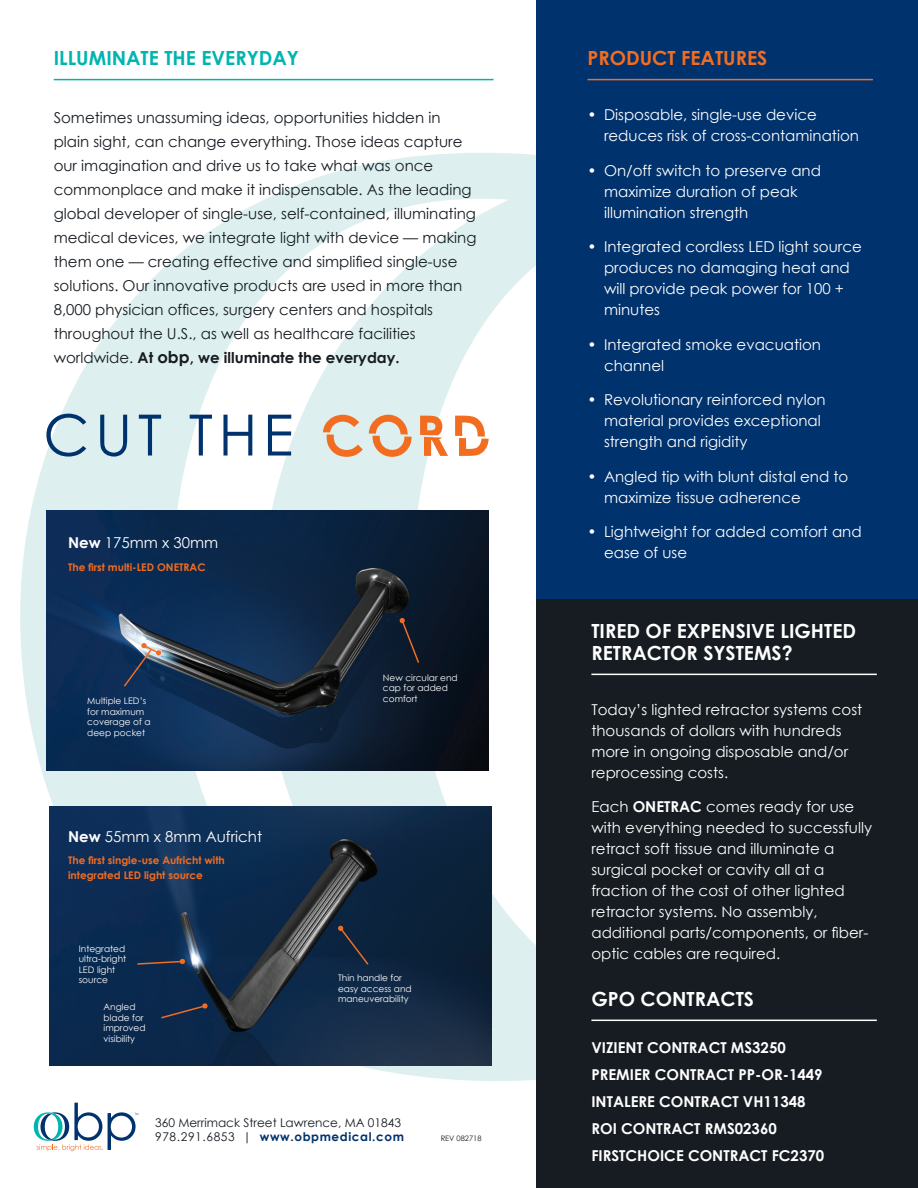
<style>
.page{position:relative;width:918px;height:1188px;background:#fff}
.page>*{position:absolute;margin:0;border:0;box-sizing:border-box;transform-origin:0 0}
.t1{font:700 19.5px/22.5px "Century Gothic";color:#fff}
.t2{font:700 19.5px "Century Gothic";color:#00b5af}
.t3{font:700 19.5px "Century Gothic";color:#f36d21}
.List{font:15px/21px "Century Gothic";color:#fff}
.t4{font:15px/24px "Century Gothic";color:#161c22}
.t5{font:700 15px "Century Gothic";color:#fff}
.t6{font:12px "Century Gothic";color:#161c22}
.t7{font:700 12px "Century Gothic";letter-spacing:.05em;color:#00326d}
.List-2{font:700 10.5px/15px "Century Gothic";color:#f36c21}
.List-3{font:9px/10.5px "Century Gothic";color:#fff}
.t8{font:7.5px "Century Gothic";color:#161c22}
.s1{font-weight:700}
.s2{font-weight:700;font-size:16.5px}
.s3{font-weight:400;color:#161c22}
</style>
<div class="page">
<svg style="left:20px;top:150px;width:517px;height:657px"></svg>
<svg style="left:259px;top:152px;width:278px;height:932px"></svg>
<div style="left:537px;top:594px;width:381px;height:594px;background:#161c22"></div>
<hr style="left:54px;top:79px;width:440px;height:1px;background:#00b5af">
<div style="left:537px;top:0;width:381px;height:598px;background:#00326d"></div>
<hr style="left:588px;top:79px;width:285px;height:1px;background:#f36d21">
<hr style="left:591px;top:674px;width:286px;height:1px;background:#fff">
<svg style="left:323px;top:415px;width:40px;height:42px;background:#e4c2a7"></svg>
<svg style="left:369px;top:415px;width:43px;height:42px;background:#e5bb9c"></svg>
<svg style="left:455px;top:416px;width:34px;height:40px"></svg>
<svg style="left:420px;top:416px;width:28px;height:40px"></svg>
<svg style="left:46px;top:414px;width:245px;height:43px"></svg>
<hr style="left:591px;top:1020px;width:286px;height:1px;background:#fff">
<svg style="left:34px;top:1103px;width:104px;height:48px"></svg>
<img style="left:46px;top:511px;width:443px;height:259px">
<img style="left:49px;top:807px;width:443px;height:259px">
<svg style="left:399px;top:618px;width:21px;height:47px"></svg>
<svg style="left:122px;top:643px;width:39px;height:45px;background:#3d4f6a"></svg>
<svg style="left:338px;top:925px;width:32px;height:41px"></svg>
<svg style="left:136px;top:959px;width:49px;height:7px"></svg>
<svg style="left:160px;top:1003px;width:48px;height:17px"></svg>
<p class="t2" style="left:54px;top:43px;width:247px">ILLUMINATE THE EVERYDAY</p>
<p class="t4" style="left:54px;top:105px;width:424px">Sometimes unassuming ideas, opportunities hidden in plain sight, can change everything. Those ideas capture our imagination and drive us to take what was once commonplace and make it indispensable. As the leading global developer of single-use, self-contained, illuminating medical devices, we integrate light with device — making them one — creating effective and simplified single-use solutions. Our innovative products are used in more than 8,000 physician offices, surgery centers and hospitals throughout the U.S., as well as healthcare facilities worldwide. <span class="s1">At</span> <span class="s2">obp</span><span class="s1">, we illuminate the everyday.</span></p>
<p class="List" style="left:68px;top:532px;width:152px"><span class="s1">New</span> 175mm x 30mm</p>
<p class="List-2" style="left:68px;top:559px;width:139px">The first multi-LED ONETRAC</p>
<p class="List-3" style="left:87px;top:695px;width:65px">Multiple LED’s for maximum coverage of a deep pocket</p>
<p class="List" style="left:68px;top:826px;width:196px"><span class="s1">New</span> 55mm x 8mm Aufricht</p>
<p class="List-2" style="left:68px;top:853px;width:158px">The first single-use Aufricht with integrated LED light source</p>
<p class="List-3" style="left:79px;top:943px;width:49px">Integrated ultra-bright<br>LED light source</p>
<p class="List-3" style="left:104px;top:1001px;width:43px">Angled blade for improved visibility</p>
<p class="List-3" style="left:383px;top:672px;width:76px">New circular end cap for added comfort</p>
<p class="List-3" style="left:338px;top:973px;width:75px">Thin handle for easy access and maneuverability</p>
<p class="t6" style="left:155px;top:1114px;width:248px">360 Merrimack Street Lawrence, MA 01843</p>
<p class="t7" style="left:155px;top:1128px;width:250px"><span class="s3">978.291.6853 |</span> www.obpmedical.com</p>
<p class="t8" style="left:441px;top:1133px;width:42px">REV 082718</p>
<p class="t3" style="left:588px;top:43px;width:181px">PRODUCT FEATURES</p>
<p class="List" style="left:604px;top:104px;width:256px;text-indent:-16px">• Disposable, single-use device reduces risk of cross-contamination</p>
<p class="List" style="left:604px;top:159px;width:219px;text-indent:-16px">• On/off switch to preserve and maximize duration of peak illumination strength</p>
<p class="List" style="left:604px;top:236px;width:259px;text-indent:-16px">• Integrated cordless LED light source produces no damaging heat and will provide peak power for 100 + minutes</p>
<p class="List" style="left:604px;top:333px;width:219px;text-indent:-16px">• Integrated smoke evacuation channel</p>
<p class="List" style="left:604px;top:389px;width:223px;text-indent:-16px">• Revolutionary reinforced nylon material provides exceptional strength and rigidity</p>
<p class="List" style="left:604px;top:465px;width:246px;text-indent:-16px">• Angled tip with blunt distal end to maximize tissue adherence</p>
<p class="List" style="left:604px;top:521px;width:259px;text-indent:-16px">• Lightweight for added comfort and ease of use</p>
<p class="t1" style="left:591px;top:618px;width:266px">TIRED OF EXPENSIVE LIGHTED<br>RETRACTOR SYSTEMS?</p>
<p class="List" style="left:591px;top:699px;width:272px">Today’s lighted retractor systems cost thousands of dollars with hundreds more in ongoing disposable and/or reprocessing costs.</p>
<p class="List" style="left:591px;top:796px;width:282px">Each <span class="s1">ONETRAC</span> comes ready for use with everything needed to successfully retract soft tissue and illuminate a surgical pocket or cavity all at a fraction of the cost of other lighted retractor systems. No assembly, additional parts/components, or fiber&shy;optic cables are required.</p>
<p class="t1" style="left:591px;top:987px;width:164px">GPO CONTRACTS</p>
<p class="t5" style="left:591px;top:1036px;width:196px">VIZIENT CONTRACT MS3250</p>
<p class="t5" style="left:591px;top:1063px;width:233px">PREMIER CONTRACT PP-OR-1449</p>
<p class="t5" style="left:591px;top:1090px;width:216px">INTALERE CONTRACT VH11348</p>
<p class="t5" style="left:591px;top:1117px;width:187px">ROI CONTRACT RMS02360</p>
<p class="t5" style="left:591px;top:1144px;width:234px">FIRSTCHOICE CONTRACT FC2370</p>
</div>
